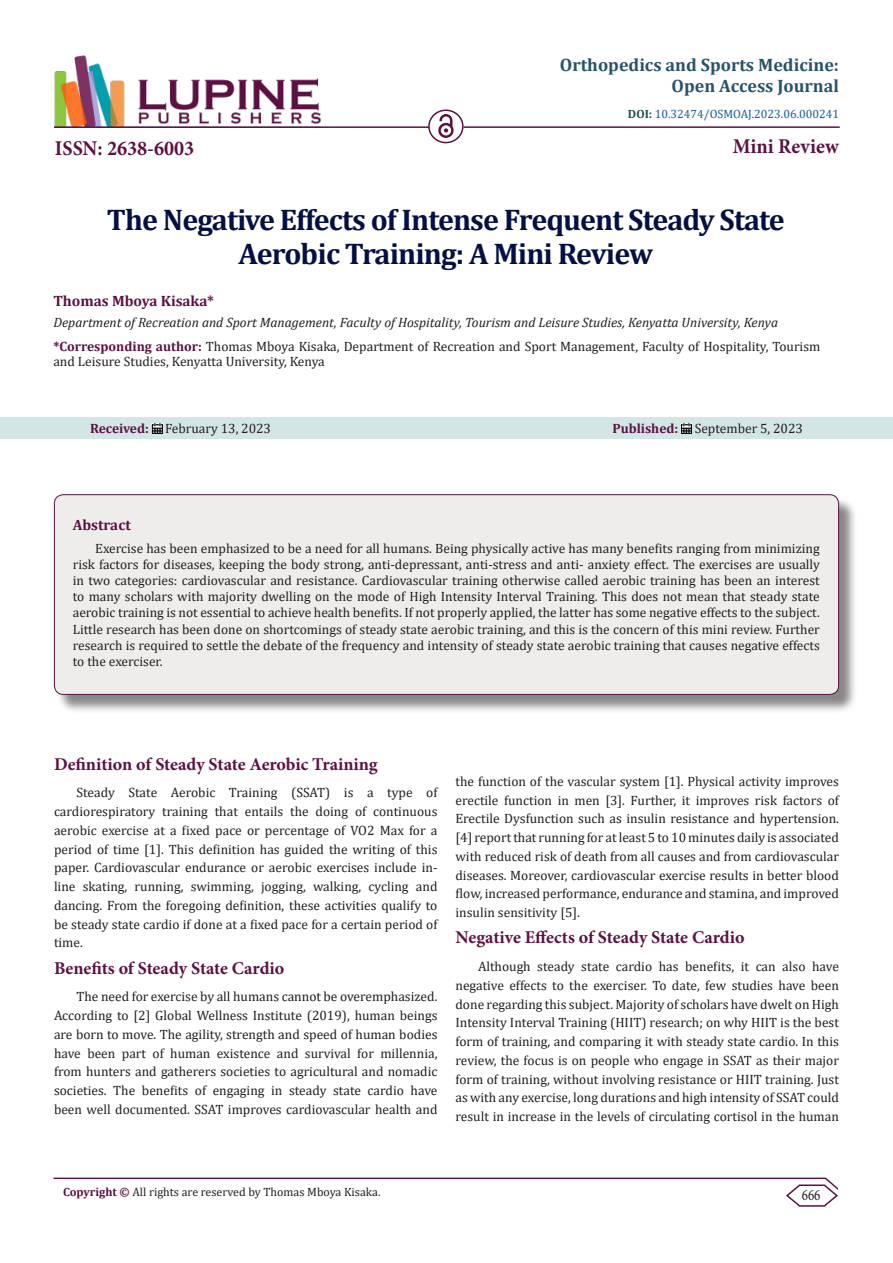
<style>
.page{position:relative;width:893px;height:1263px;background:#fff}
.page>*{position:absolute;margin:0;border:0;box-sizing:border-box;transform-origin:0 0}
.t1{font:700 30px/34.5px "Cambria";letter-spacing:-.03em;color:#041043;text-align:center}
.t2{font:700 21px "Minion Pro";color:#5c1043;scale:.96 1}
.t3{font:700 18px "Minion Pro";letter-spacing:-.005em;color:#5c1043}
.t4{font:700 18px "Cambria";color:#27536a}
.t5{font:15.75px "Minion Pro";color:#231f20;scale:.83 1}
.t6{font:700 15px "Cambria";color:#5c1043}
.t7{font:13.5px/18.8px "Cambria";color:#231f20;text-align:justify}
.t8{font:italic 13.5px "Cambria";color:#231f20}
.t9{font:12px "Cambria";color:#231f20}
.t10{font:12px "Cambria";color:#175d9e}
.s1{font-weight:700;color:#1e5050}
.s2{font-weight:700;color:#5c1043}
</style>
<div class="page">
<img style="left:54px;top:55px;width:267px;height:71px">
<hr style="left:54px;top:126px;width:375px;height:2px;background:#5c1043">
<img style="left:438px;top:115px;width:15px;height:23px">
<div style="left:0;top:417px;width:893px;height:22px;background:#d2e6e6"></div>
<svg style="left:152px;top:423px;width:10px;height:11px"></svg>
<svg style="left:681px;top:423px;width:11px;height:11px"></svg>
<div style="left:428px;top:109px;width:36px;height:34px;border:2px solid #5c1043;border-radius:50%"></div>
<hr style="left:464px;top:126px;width:376px;height:2px;background:#5c1043">
<hr style="left:53px;top:1177px;width:773px;height:2px;background:#5c1043">
<svg style="left:785px;top:1177px;width:53px;height:30px"></svg>
<div style="left:56px;top:496px;width:802px;height:218px;background:#231f20;opacity:.54"></div>
<div style="left:54px;top:495px;width:785px;height:199px;background:#efedec;border-radius:9px"></div>
<div style="left:54px;top:494px;width:785px;height:201px;border:1px solid #5c1043;border-radius:9px"></div>
<p class="t4" style="left:560px;top:52px;width:280px">Orthopedics and Sports Medicine:</p>
<p class="t4" style="left:672px;top:73px;width:169px">Open Access Journal</p>
<p class="t2" style="left:55px;top:134px;width:147px">ISSN: 2638-6003</p>
<p class="t10" style="left:628px;top:107px;width:213px"><span class="s1">DOI:</span> 10.32474/OSMOAJ.2023.06.000241</p>
<p class="t2" style="left:733px;top:131px;width:112px">Mini Review</p>
<p class="t1" style="left:107px;top:201px;width:679px">The Negative Effects of Intense Frequent Steady State<br>Aerobic Training: A Mini Review</p>
<p class="t6" style="left:53px;top:291px;width:162px">Thomas Mboya Kisaka*</p>
<p class="t8" style="left:53px;top:313px;width:726px">Department of Recreation and Sport Management, Faculty of Hospitality, Tourism and Leisure Studies, Kenyatta University, Kenya</p>
<p class="t7" style="left:53px;top:339px;width:768px;line-height:15px"><span class="s2">*Corresponding author:</span> Thomas Mboya Kisaka, Department of Recreation and Sport Management, Faculty of Hospitality, Tourism and Leisure Studies, Kenyatta University, Kenya</p>
<p class="t7" style="left:90px;top:418px;width:183px"><span class="s2">Received:</span> February 13, 2023</p>
<p class="t7" style="left:612px;top:418px;width:192px"><span class="s2">Published:</span> September 5, 2023</p>
<p class="t6" style="left:73px;top:515px;width:60px">Abstract</p>
<p class="t7" style="left:73px;top:540px;width:749px;line-height:16.2px;text-indent:22px">Exercise has been emphasized to be a need for all humans. Being physically active has many benefits ranging from minimizing risk factors for diseases, keeping the body strong, anti-depressant, anti-stress and anti- anxiety effect. The exercises are usually in two categories: cardiovascular and resistance. Cardiovascular training otherwise called aerobic training has been an interest to many scholars with majority dwelling on the mode of High Intensity Interval Training. This does not mean that steady state aerobic training is not essential to achieve health benefits. If not properly applied, the latter has some negative effects to the subject.<br>Little research has been done on shortcomings of steady state aerobic training, and this is the concern of this mini review. Further research is required to settle the debate of the frequency and intensity of steady state aerobic training that causes negative effects to the exerciser.</p>
<p class="t3" style="left:54px;top:751px;width:325px">Definition of Steady State Aerobic Training</p>
<p class="t7" style="left:54px;top:783px;width:385px;text-indent:22px">Steady State Aerobic Training (SSAT) is a type of cardiorespiratory training that entails the doing of continuous aerobic exercise at a fixed pace or percentage of VO2 Max for a period of time [1]. This definition has guided the writing of this paper. Cardiovascular endurance or aerobic exercises include in&shy;line skating, running, swimming, jogging, walking, cycling and dancing. From the foregoing definition, these activities qualify to be steady state cardio if done at a fixed pace for a certain period of time.</p>
<p class="t3" style="left:54px;top:955px;width:232px">Benefits of Steady State Cardio</p>
<p class="t7" style="left:54px;top:987px;width:385px;text-indent:22px">The need for exercise by all humans cannot be overemphasized.<br>According to [2] Global Wellness Institute (2019), human beings are born to move. The agility, strength and speed of human bodies have been part of human existence and survival for millennia, from hunters and gatherers societies to agricultural and nomadic societies. The benefits of engaging in steady state cardio have been well documented. SSAT improves cardiovascular health and</p>
<p class="t7" style="left:455px;top:772px;width:385px">the function of the vascular system [1]. Physical activity improves erectile function in men [3]. Further, it improves risk factors of Erectile Dysfunction such as insulin resistance and hypertension. [4] report that running for at least 5 to 10 minutes daily is associated with reduced risk of death from all causes and from cardiovascular diseases. Moreover, cardiovascular exercise results in better blood flow, increased performance, endurance and stamina, and improved insulin sensitivity [5].</p>
<p class="t3" style="left:455px;top:925px;width:291px">Negative Effects of Steady State Cardio</p>
<p class="t7" style="left:455px;top:957px;width:385px;text-indent:22px">Although steady state cardio has benefits, it can also have negative effects to the exerciser. To date, few studies have been done regarding this subject. Majority of scholars have dwelt on High Intensity Interval Training (HIIT) research; on why HIIT is the best form of training, and comparing it with steady state cardio. In this review, the focus is on people who engage in SSAT as their major form of training, without involving resistance or HIIT training. Just as with any exercise, long durations and high intensity of SSAT could result in increase in the levels of circulating cortisol in the human</p>
<p class="t9" style="left:63px;top:1185px;width:319px"><span class="s2">Copyright ©</span> All rights are reserved by Thomas Mboya Kisaka.</p>
<p class="t5" style="left:802px;top:1185px;width:24px">666</p>
</div>
